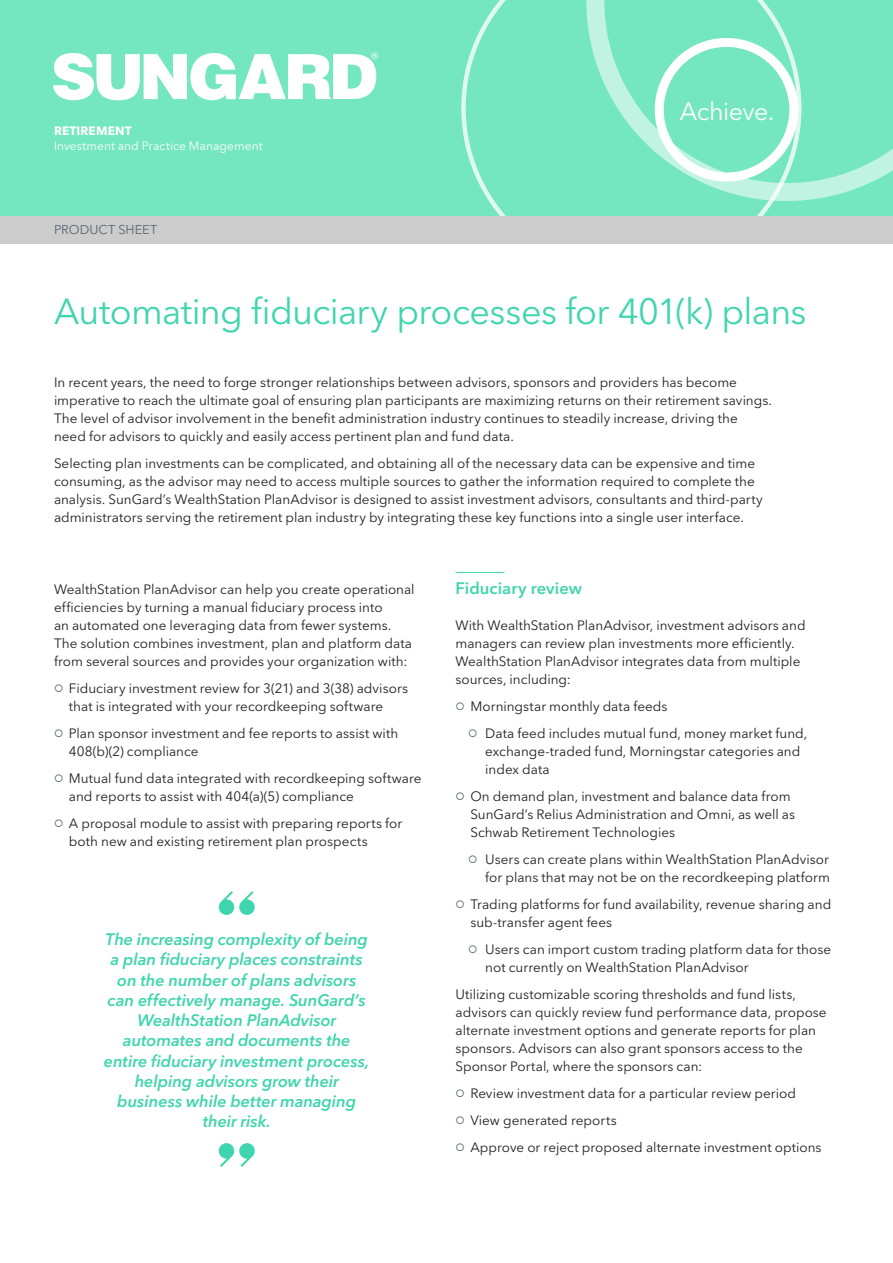
<style>
.page{position:relative;width:893px;height:1263px;background:#fff}
.page>*{position:absolute;margin:0;border:0;box-sizing:border-box;transform-origin:0 0}
.t1{font:36px "Avenir Next LT Pro";letter-spacing:-.02em;color:#3fd5ae}
.t2{font:24.9px "Avenir Next LT Pro";letter-spacing:-.02em;color:#fff}
.t3{font:italic 600 16.5px/20.2px "Avenir Next LT Pro";letter-spacing:-.005em;color:#3fd5ae;text-align:center}
.t4{font:600 16.5px "Avenir Next LT Pro";letter-spacing:.005em;color:#3fd5ae}
.t5{font:13.5px/18px "Avenir Next LT Pro";color:#231f20}
.t6{font:12.75px "Avenir Next LT Pro";letter-spacing:.005em;color:#546570}
.t7{font:12px "Avenir Next LT Pro";letter-spacing:.005em;color:#fff}
.t8{font:700 12px "Avenir Next LT Pro";letter-spacing:.01em;color:#fff}
.s1{color:#546570}
</style>
<div class="page">
<div style="left:0;top:0;width:893px;height:243px;background:#74e6c0"></div>
<svg style="left:461px;top:0;width:313px;height:216px"></svg>
<svg style="left:586px;top:0;width:307px;height:201px"></svg>
<div style="left:655px;top:38px;width:143px;height:144px;border:9px solid #fff;border-radius:50%"></div>
<svg style="left:53px;top:52px;width:325px;height:48px"></svg>
<div style="left:0;top:216px;width:893px;height:27px;background:#ccc"></div>
<hr style="left:455px;top:572px;width:49px;height:1px;background:#3fd5ae">
<svg style="left:218px;top:891px;width:37px;height:24px"></svg>
<svg style="left:218px;top:1143px;width:37px;height:24px"></svg>
<p class="t8" style="left:54px;top:124px;width:79px">RETIREMENT</p>
<p class="t7" style="left:54px;top:139px;width:210px">Investment and Practice Management</p>
<p class="t6" style="left:54px;top:222px;width:105px">PRODUCT SHEET</p>
<h2 class="t2" style="left:680px;top:97px;width:96px">Achieve.</h2>
<h1 class="t1" style="left:54px;top:290px;width:754px">Automating fiduciary processes for 401(k) plans</h1>
<p class="t5" style="left:54px;top:373px;width:719px">In recent years, the need to forge stronger relationships between advisors, sponsors and providers has become imperative to reach the ultimate goal of ensuring plan participants are maximizing returns on their retirement savings.<br>The level of advisor involvement in the benefit administration industry continues to steadily increase, driving the need for advisors to quickly and easily access pertinent plan and fund data.</p>
<p class="t5" style="left:54px;top:454px;width:710px">Selecting plan investments can be complicated, and obtaining all of the necessary data can be expensive and time consuming, as the advisor may need to access multiple sources to gather the information required to complete the analysis. SunGard’s WealthStation PlanAdvisor is designed to assist investment advisors, consultants and third-party administrators serving the retirement plan industry by integrating these key functions into a single user interface.</p>
<p class="t5" style="left:54px;top:580px;width:362px">WealthStation PlanAdvisor can help you create operational efficiencies by turning a manual fiduciary process into<br>an automated one leveraging data from fewer systems.<br>The solution combines investment, plan and platform data from several sources and provides your organization with:</p>
<p class="t5" style="left:69px;top:679px;width:341px;text-indent:-15px"><span class="s1">○</span> Fiduciary investment review for 3(21) and 3(38) advisors that is integrated with your recordkeeping software</p>
<p class="t5" style="left:69px;top:724px;width:331px;text-indent:-15px"><span class="s1">○</span> Plan sponsor investment and fee reports to assist with<br>408(b)(2) compliance</p>
<p class="t5" style="left:69px;top:769px;width:354px;text-indent:-15px"><span class="s1">○</span> Mutual fund data integrated with recordkeeping software and reports to assist with 404(a)(5) compliance</p>
<p class="t5" style="left:69px;top:814px;width:335px;text-indent:-15px"><span class="s1">○</span> A proposal module to assist with preparing reports for both new and existing retirement plan prospects</p>
<p class="t3" style="left:104px;top:929px;width:267px">The increasing complexity of being a plan fiduciary places constraints on the number of plans advisors can effectively manage. SunGard’s<br>WealthStation PlanAdvisor automates and documents the entire fiduciary investment process, helping advisors grow their business while better managing their risk.</p>
<p class="t4" style="left:455px;top:578px;width:128px">Fiduciary review</p>
<p class="t5" style="left:455px;top:616px;width:352px">With WealthStation PlanAdvisor, investment advisors and managers can review plan investments more efficiently.<br>WealthStation PlanAdvisor integrates data from multiple sources, including:</p>
<p class="t5" style="left:455px;top:697px;width:214px"><span class="s1">○</span> Morningstar monthly data feeds</p>
<p class="t5" style="left:485px;top:724px;width:323px;text-indent:-17px"><span class="s1">○</span> Data feed includes mutual fund, money market fund, exchange-traded fund, Morningstar categories and index data</p>
<p class="t5" style="left:470px;top:787px;width:326px;text-indent:-15px"><span class="s1">○</span> On demand plan, investment and balance data from<br>SunGard’s Relius Administration and Omni, as well as<br>Schwab Retirement Technologies</p>
<p class="t5" style="left:468px;top:850px;width:363px;text-align:right"><span class="s1">○</span> Users can create plans within WealthStation PlanAdvisor for plans that may not be on the recordkeeping platform</p>
<p class="t5" style="left:470px;top:895px;width:362px;text-indent:-15px"><span class="s1">○</span> Trading platforms for fund availability, revenue sharing and sub-transfer agent fees</p>
<p class="t5" style="left:485px;top:940px;width:347px;text-indent:-17px"><span class="s1">○</span> Users can import custom trading platform data for those not currently on WealthStation PlanAdvisor</p>
<p class="t5" style="left:455px;top:985px;width:373px">Utilizing customizable scoring thresholds and fund lists, advisors can quickly review fund performance data, propose alternate investment options and generate reports for plan sponsors. Advisors can also grant sponsors access to the Sponsor Portal, where the sponsors can:</p>
<p class="t5" style="left:455px;top:1084px;width:342px"><span class="s1">○</span> Review investment data for a particular review period</p>
<p class="t5" style="left:455px;top:1111px;width:163px"><span class="s1">○</span> View generated reports</p>
<p class="t5" style="left:455px;top:1138px;width:368px"><span class="s1">○</span> Approve or reject proposed alternate investment options</p>
</div>
